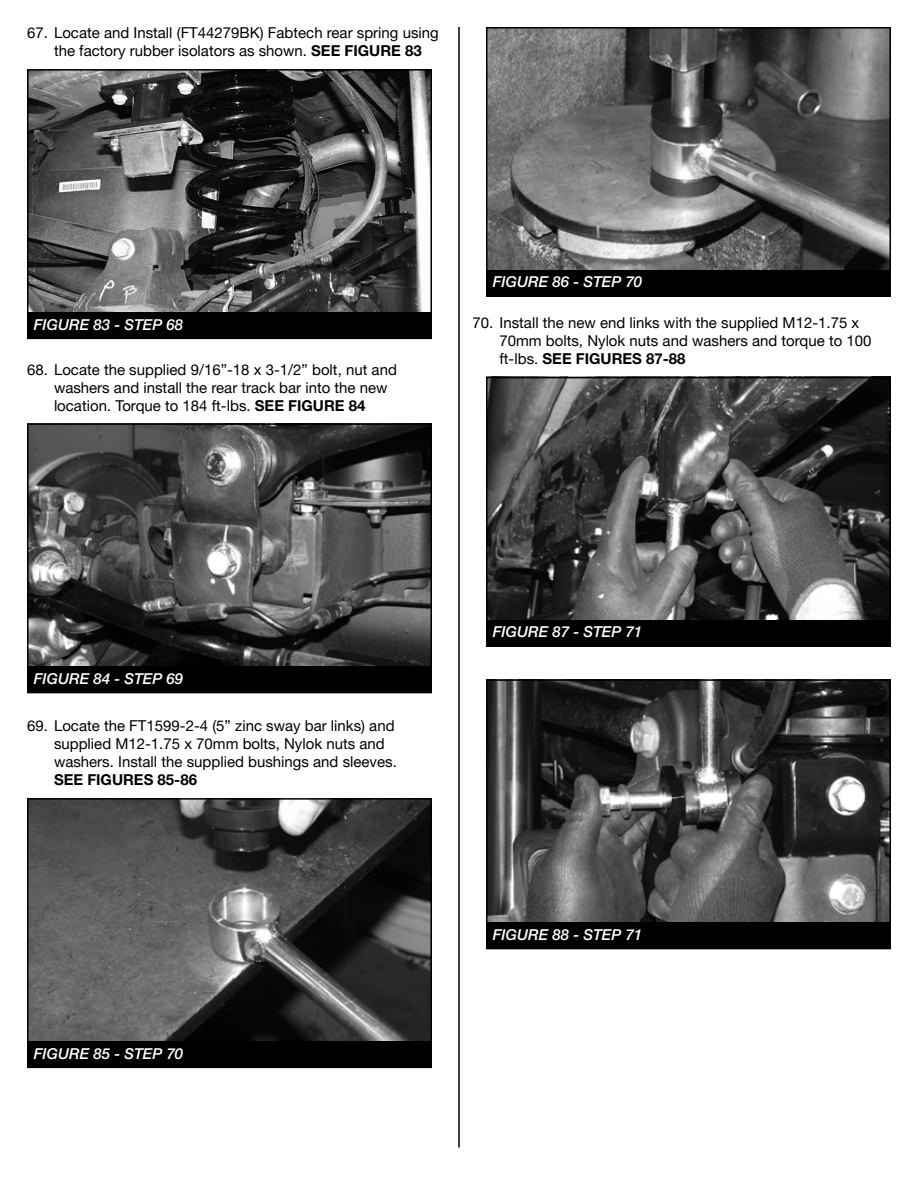
<style>
.page{position:relative;width:918px;height:1188px;background:#fff}
.page>*{position:absolute;margin:0;border:0;box-sizing:border-box;transform-origin:0 0}
.t1{font:15px/18px "Helvetica Neue LT Std";color:#000}
.t2{font:italic 500 15px "Helvetica Neue LT Std";color:#fff}
.t3{font:700 15px "Helvetica Neue LT Std";color:#000}
.s1{font-weight:700}
</style>
<div class="page">
<hr style="left:458px;top:27px;width:2px;height:1121px;background:#000">
<img style="left:30px;top:72px;width:399px;height:240px">
<div style="left:27px;top:69px;width:405px;height:270px;border:2px solid #000"></div>
<div style="left:27px;top:312px;width:405px;height:27px;background:#000"></div>
<img style="left:30px;top:426px;width:399px;height:240px">
<div style="left:27px;top:423px;width:405px;height:270px;border:2px solid #000"></div>
<div style="left:27px;top:666px;width:405px;height:27px;background:#000"></div>
<img style="left:30px;top:801px;width:399px;height:240px">
<div style="left:27px;top:798px;width:405px;height:270px;border:2px solid #000"></div>
<div style="left:27px;top:1041px;width:405px;height:27px;background:#000"></div>
<img style="left:489px;top:30px;width:399px;height:240px">
<div style="left:486px;top:27px;width:405px;height:270px;border:2px solid #000"></div>
<div style="left:486px;top:270px;width:405px;height:27px;background:#000"></div>
<img style="left:489px;top:380px;width:399px;height:240px">
<div style="left:486px;top:377px;width:405px;height:270px;border:2px solid #000"></div>
<div style="left:486px;top:620px;width:405px;height:27px;background:#000"></div>
<img style="left:489px;top:682px;width:399px;height:240px">
<div style="left:486px;top:679px;width:405px;height:270px;border:2px solid #000"></div>
<div style="left:486px;top:922px;width:405px;height:27px;background:#000"></div>
<p class="t1" style="left:54px;top:23px;width:386px;text-indent:-27px">67. Locate and Install (FT44279BK) Fabtech rear spring using the factory rubber isolators as shown. <span class="s1">SEE FIGURE 83</span></p>
<p class="t2" style="left:34px;top:315px;width:151px">FIGURE 83 - STEP 68</p>
<p class="t1" style="left:54px;top:361px;width:344px;text-indent:-27px">68. Locate the supplied 9/16”-18 x 3-1/2” bolt, nut and washers and install the rear track bar into the new location. Torque to 184 ft-lbs. <span class="s1">SEE FIGURE 84</span></p>
<p class="t2" style="left:493px;top:273px;width:151px">FIGURE 86 - STEP 70</p>
<p class="t1" style="left:499px;top:313px;width:374px;text-indent:-27px">70. Install the new end links with the supplied M12-1.75 x<br>70mm bolts, Nylok nuts and washers and torque to 100 ft-lbs. <span class="s1">SEE FIGURES 87-88</span></p>
<p class="t2" style="left:34px;top:670px;width:151px">FIGURE 84 - STEP 69</p>
<p class="t1" style="left:54px;top:716px;width:344px;text-indent:-27px">69. Locate the FT1599-2-4 (5” zinc sway bar links) and supplied M12-1.75 x 70mm bolts, Nylok nuts and washers. Install the supplied bushings and sleeves.</p>
<p class="t3" style="left:54px;top:770px;width:145px">SEE FIGURES 85-86</p>
<p class="t2" style="left:34px;top:1044px;width:151px">FIGURE 85 - STEP 70</p>
<p class="t2" style="left:493px;top:623px;width:151px">FIGURE 87 - STEP 71</p>
<p class="t2" style="left:493px;top:926px;width:151px">FIGURE 88 - STEP 71</p>
</div>
